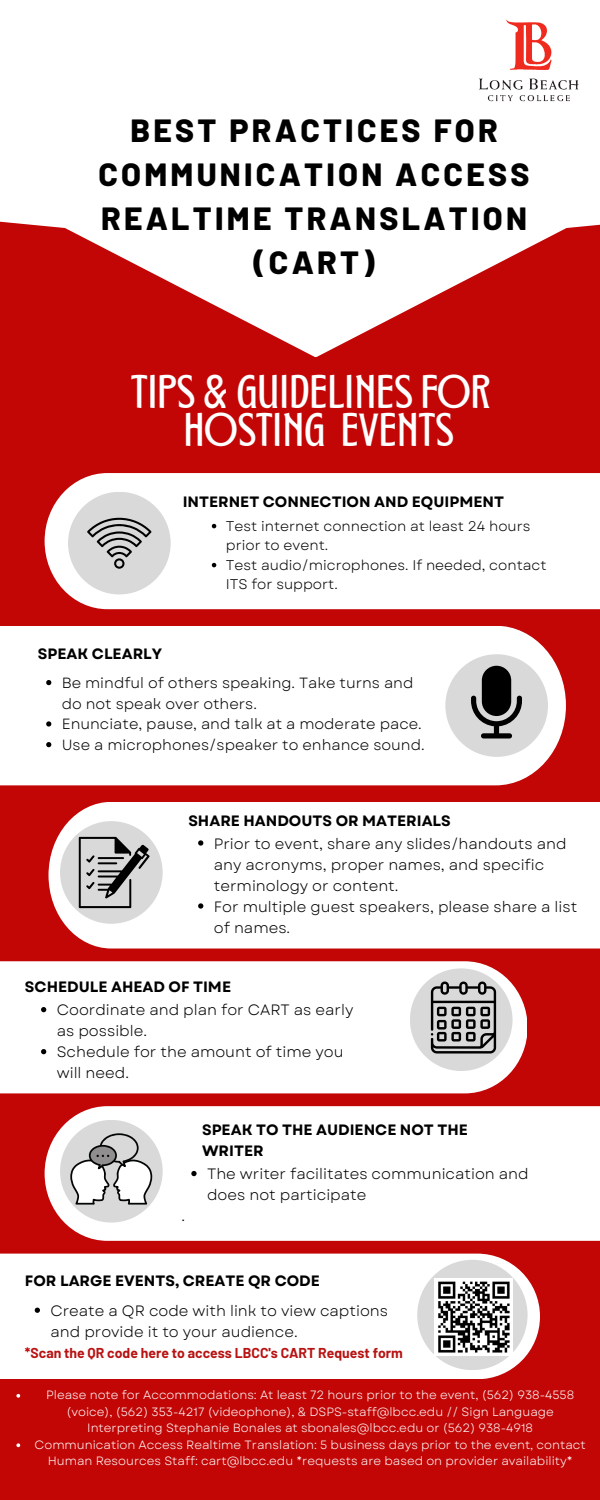
<style>
.page{position:relative;width:600px;height:1500px;background:#c20606}
.page>*{position:absolute;margin:0;border:0;box-sizing:border-box;transform-origin:0 0}
.t1{font:38px "Montagna LTD";color:#fff}
.t2{font:800 32.1px/44.2px "Barlow";letter-spacing:.1em;color:#000;text-align:center}
.t3{font:15px/21px "Garet";color:#000}
.t4{font:700 15px/21px "Garet";color:#000}
.t5{font:14.8px/20.7px "Garet";color:#000}
.t6{font:14px/19.5px "Garet";color:#000}
.t7{font:700 14px "Barlow";color:#b81313}
.t8{font:12px/16.5px "Garet";color:#fff;text-align:center}
.s1{color:#c20606}
</style>
<div class="page">
<div style="left:45px;top:473px;width:555px;height:136px;background:#fff"></div>
<div style="left:0;top:626px;width:566px;height:159px;background:#fff"></div>
<div style="left:49px;top:802px;width:551px;height:146px;background:#fff"></div>
<div style="left:0;top:961px;width:527px;height:132px;background:#fff"></div>
<div style="left:45px;top:1106px;width:555px;height:135px;background:#fff"></div>
<div style="left:0;top:1254px;width:540px;height:125px;background:#fff"></div>
<div style="left:68px;top:492px;width:103px;height:102px;background:#d9d9d9;border-radius:50%"></div>
<div style="left:445px;top:654px;width:103px;height:103px;background:#d9d9d9;border-radius:50%"></div>
<div style="left:410px;top:968px;width:103px;height:103px;background:#d9d9d9;border-radius:50%"></div>
<div style="left:60px;top:821px;width:103px;height:103px;background:#d9d9d9;border-radius:50%"></div>
<div style="left:60px;top:1120px;width:103px;height:103px;background:#d9d9d9;border-radius:50%"></div>
<div style="left:417px;top:1260px;width:111px;height:110px;background:#d9d9d9;border-radius:50%"></div>
<svg style="left:0;top:0;width:600px;height:357px;fill:#fff"></svg>
<svg style="left:87px;top:518px;width:65px;height:51px"></svg>
<svg style="left:471px;top:666px;width:51px;height:72px"></svg>
<svg style="left:79px;top:837px;width:71px;height:71px"></svg>
<svg style="left:431px;top:982px;width:65px;height:72px"></svg>
<svg style="left:70px;top:1133px;width:83px;height:72px"></svg>
<img style="left:478px;top:16px;width:102px;height:88px">
<img style="left:435px;top:1278px;width:78px;height:78px">
<svg style="left:212px;top:524px;width:4px;height:4px"></svg>
<svg style="left:212px;top:563px;width:4px;height:4px"></svg>
<svg style="left:198px;top:840px;width:5px;height:6px"></svg>
<svg style="left:198px;top:903px;width:5px;height:6px"></svg>
<svg style="left:41px;top:1007px;width:5px;height:5px"></svg>
<svg style="left:41px;top:1049px;width:5px;height:5px"></svg>
<svg style="left:35px;top:1308px;width:5px;height:5px"></svg>
<svg style="left:46px;top:680px;width:5px;height:5px"></svg>
<svg style="left:46px;top:721px;width:5px;height:6px"></svg>
<svg style="left:46px;top:742px;width:5px;height:5px"></svg>
<svg style="left:191px;top:1171px;width:6px;height:5px"></svg>
<svg style="left:16px;top:1394px;width:4px;height:4px"></svg>
<svg style="left:16px;top:1443px;width:4px;height:4px"></svg>
<p class="t2" style="left:98px;top:107px;width:433px">BEST PRACTICES FOR<br>COMMUNICATION ACCESS<br>REALTIME TRANSLATION (CART)</p>
<p class="t1" style="left:131px;top:375px;width:361px">TIPS &amp; GUIDELINES FOR</p>
<p class="t1" style="left:183px;top:413px;width:272px">HOSTING EVENTS</p>
<p class="t4" style="left:183px;top:491px;width:323px">INTERNET CONNECTION AND EQUIPMENT</p>
<p class="t4" style="left:38px;top:644px;width:126px">SPEAK CLEARLY</p>
<p class="t6" style="left:226px;top:516px;width:306px">Test internet connection at least 24 hours prior to event.</p>
<p class="t6" style="left:226px;top:555px;width:322px">Test audio/microphones. If needed, contact<br>ITS for support.</p>
<p class="t5" style="left:62px;top:673px;width:353px">Be mindful of others speaking. Take turns and do not speak over others.</p>
<p class="t5" style="left:62px;top:714px;width:362px">Enunciate, pause, and talk at a moderate pace.</p>
<p class="t5" style="left:62px;top:735px;width:365px">Use a microphones/speaker to enhance sound.</p>
<p class="t4" style="left:188px;top:810px;width:264px">SHARE HANDOUTS OR MATERIALS</p>
<p class="t3" style="left:214px;top:833px;width:354px">Prior to event, share any slides/handouts and any acronyms, proper names, and specific terminology or content.</p>
<p class="t3" style="left:214px;top:896px;width:365px">For multiple guest speakers, please share a list of names.</p>
<p class="t4" style="left:25px;top:976px;width:208px">SCHEDULE AHEAD OF TIME</p>
<p class="t3" style="left:57px;top:1000px;width:298px">Coordinate and plan for CART as early as possible.</p>
<p class="t3" style="left:57px;top:1042px;width:288px">Schedule for the amount of time you will need.</p>
<p class="t4" style="left:202px;top:1119px;width:267px">SPEAK TO THE AUDIENCE NOT THE<br>WRITER</p>
<p class="t3" style="left:182px;top:1206px;width:5px">.</p>
<p class="t3" style="left:207px;top:1164px;width:323px">The writer facilitates communication and does not participate</p>
<p class="t4" style="left:25px;top:1270px;width:297px">FOR LARGE EVENTS, CREATE QR CODE</p>
<p class="t3" style="left:50px;top:1300px;width:339px">Create a QR code with link to view captions and provide it to your audience.</p>
<p class="t7" style="left:25px;top:1344px;width:379px"><span class="s1">*</span>Scan the QR code here to access LBCC's CART Request form</p>
<p class="t8" style="left:46px;top:1387px;width:530px">Please note for Accommodations: At least 72 hours prior to the event, (562) 938-4558 (voice), (562) 353-4217 (videophone), &amp; DSPS-staff@lbcc.edu // Sign Language<br>Interpreting Stephanie Bonales at sbonales@lbcc.edu or (562) 938-4918</p>
<p class="t8" style="left:35px;top:1436px;width:553px">Communication Access Realtime Translation: 5 business days prior to the event, contact<br>Human Resources Staff: cart@lbcc.edu *requests are based on provider availability*</p>
</div>
